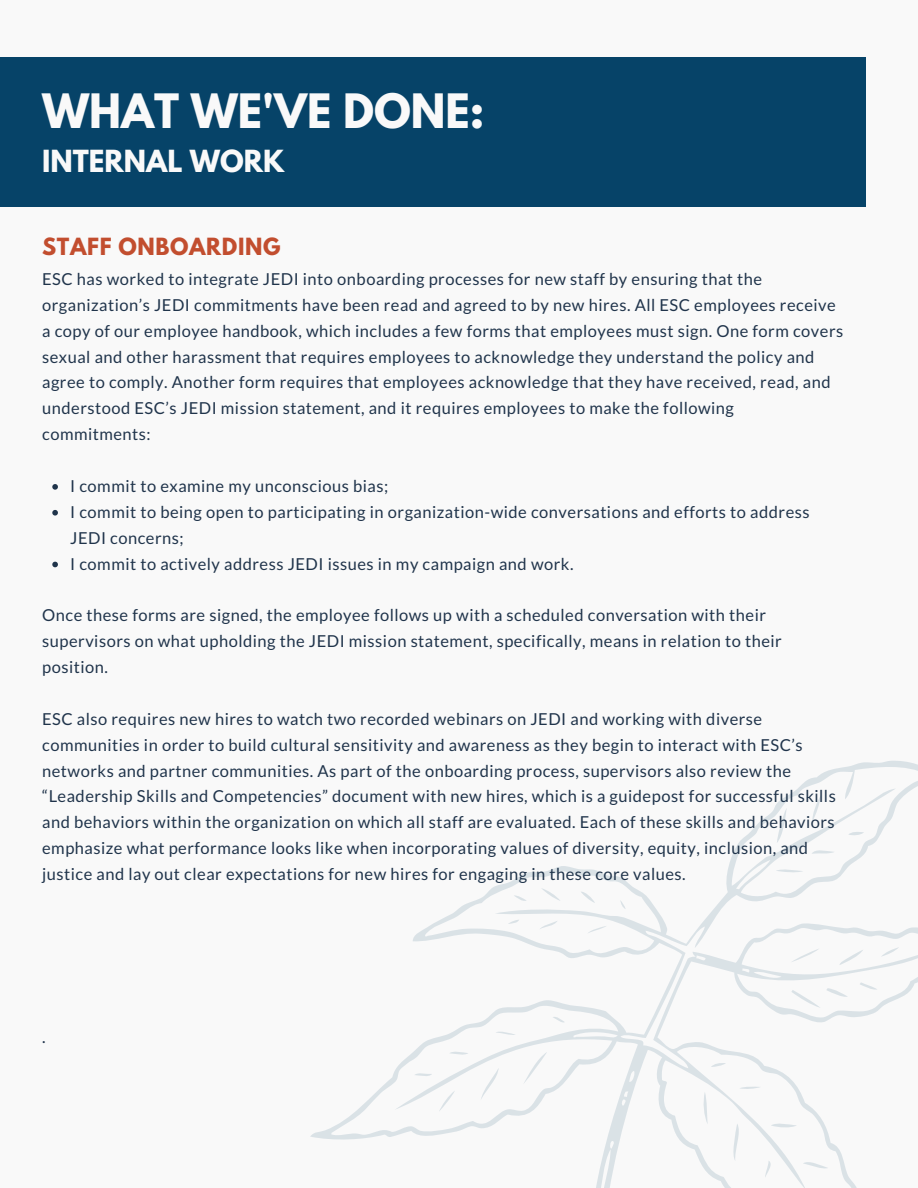
<style>
.page{position:relative;width:918px;height:1188px;background:#f9f9f9}
.page>*{position:absolute;margin:0;border:0;box-sizing:border-box;transform-origin:0 0}
.t1{font:700 42px "League Spartan";color:#f9f9f9}
.t2{font:700 27px "League Spartan";color:#f9f9f9}
.t3{font:700 21px "League Spartan";letter-spacing:.03em;color:#c24e2f}
.t4{font:16.5px/25.8px "Lato";letter-spacing:.03em;color:#20344b}
</style>
<div class="page">
<svg style="left:310px;top:761px;width:608px;height:427px"></svg>
<svg style="left:777px;top:808px;width:10px;height:35px"></svg>
<svg style="left:731px;top:1123px;width:11px;height:38px"></svg>
<svg style="left:812px;top:795px;width:9px;height:27px"></svg>
<svg style="left:791px;top:948px;width:29px;height:14px"></svg>
<svg style="left:839px;top:950px;width:24px;height:15px"></svg>
<div style="left:0;top:57px;width:865px;height:150px;background:#064368"></div>
<svg style="left:52px;top:484px;width:6px;height:6px"></svg>
<svg style="left:52px;top:510px;width:6px;height:6px"></svg>
<svg style="left:52px;top:562px;width:6px;height:5px"></svg>
<h1 class="t1" style="left:42px;top:78px;width:444px">WHAT WE'VE DONE:</h1>
<h2 class="t2" style="left:42px;top:140px;width:244px">INTERNAL WORK</h2>
<p class="t3" style="left:42px;top:230px;width:240px">STAFF ONBOARDING</p>
<p class="t4" style="left:42px;top:266px;width:803px">ESC has worked to integrate JEDI into onboarding processes for new staff by ensuring that the organization’s JEDI commitments have been read and agreed to by new hires. All ESC employees receive a copy of our employee handbook, which includes a few forms that employees must sign. One form covers sexual and other harassment that requires employees to acknowledge they understand the policy and agree to comply. Another form requires that employees acknowledge that they have received, read, and understood ESC’s JEDI mission statement, and it requires employees to make the following commitments:</p>
<p class="t4" style="left:70px;top:473px;width:741px">I commit to examine my unconscious bias;<br>I commit to being open to participating in organization-wide conversations and efforts to address JEDI concerns;<br>I commit to actively address JEDI issues in my campaign and work.</p>
<p class="t4" style="left:42px;top:602px;width:741px">Once these forms are signed, the employee follows up with a scheduled conversation with their supervisors on what upholding the JEDI mission statement, specifically, means in relation to their position.</p>
<p class="t4" style="left:42px;top:706px;width:795px">ESC also requires new hires to watch two recorded webinars on JEDI and working with diverse communities in order to build cultural sensitivity and awareness as they begin to interact with ESC’s networks and partner communities. As part of the onboarding process, supervisors also review the “Leadership Skills and Competencies” document with new hires, which is a guidepost for successful skills and behaviors within the organization on which all staff are evaluated. Each of these skills and behaviors emphasize what performance looks like when incorporating values of diversity, equity, inclusion, and justice and lay out clear expectations for new hires for engaging in these core values.</p>
<p class="t4" style="left:42px;top:1024px;width:5px">.</p>
</div>
